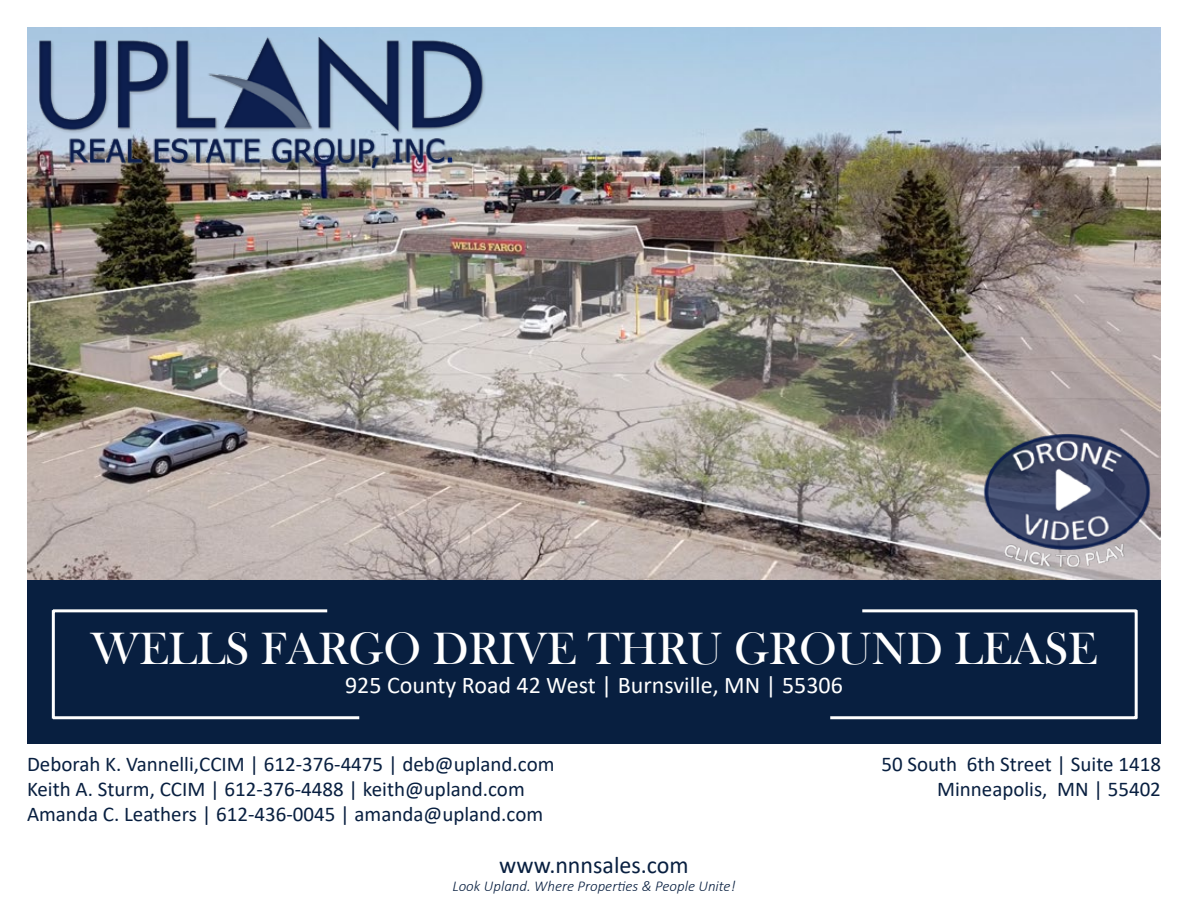
<style>
.page{position:relative;width:1188px;height:918px;background:#fff}
.page>*{position:absolute;margin:0;border:0;box-sizing:border-box;transform-origin:0 0}
.t1{font:46.5px "Bask Old Face";color:#fff}
.t2{font:24px "Calibri";color:#fff}
.t3{font:24px "Calibri";color:#081f40}
.t4{font:21px/25.2px "Calibri";color:#081f40}
.t5{font:italic 300 15px "Calibri";color:#081f40}
</style>
<div class="page">
<img style="left:27px;top:27px;width:1134px;height:553px">
<img style="left:27px;top:27px;width:462px;height:148px">
<div style="left:27px;top:580px;width:1134px;height:164px;background:#081f40"></div>
<hr style="left:53px;top:609px;width:274px;height:3px;background:#fff">
<hr style="left:53px;top:716px;width:306px;height:3px;background:#fff">
<hr style="left:52px;top:610px;width:3px;height:109px;background:#fff">
<hr style="left:862px;top:609px;width:275px;height:3px;background:#fff">
<hr style="left:830px;top:716px;width:307px;height:3px;background:#fff">
<hr style="left:1135px;top:610px;width:3px;height:109px;background:#fff">
<img style="left:978px;top:421px;width:177px;height:156px">
<h1 class="t1" style="left:91px;top:623px;width:1008px">WELLS FARGO DRIVE THRU GROUND LEASE</h1>
<p class="t2" style="left:345px;top:668px;width:499px">925 County Road 42 West | Burnsville, MN | 55306</p>
<p class="t4" style="left:27px;top:751px;width:529px">Deborah K. Vannelli,CCIM | 612-376-4475 | deb@upland.com<br>Keith A. Sturm, CCIM | 612-376-4488 | keith@upland.com<br>Amanda C. Leathers | 612-436-0045 | amanda@upland.com</p>
<p class="t4" style="left:881px;top:751px;width:281px;text-align:right">50 South 6th Street | Suite 1418<br>Minneapolis, MN | 55402</p>
<p class="t3" style="left:499px;top:848px;width:191px">www.nnnsales.com</p>
<p class="t5" style="left:452px;top:877px;width:285px">Look Upland. Where Properties &amp; People Unite!</p>
</div>
